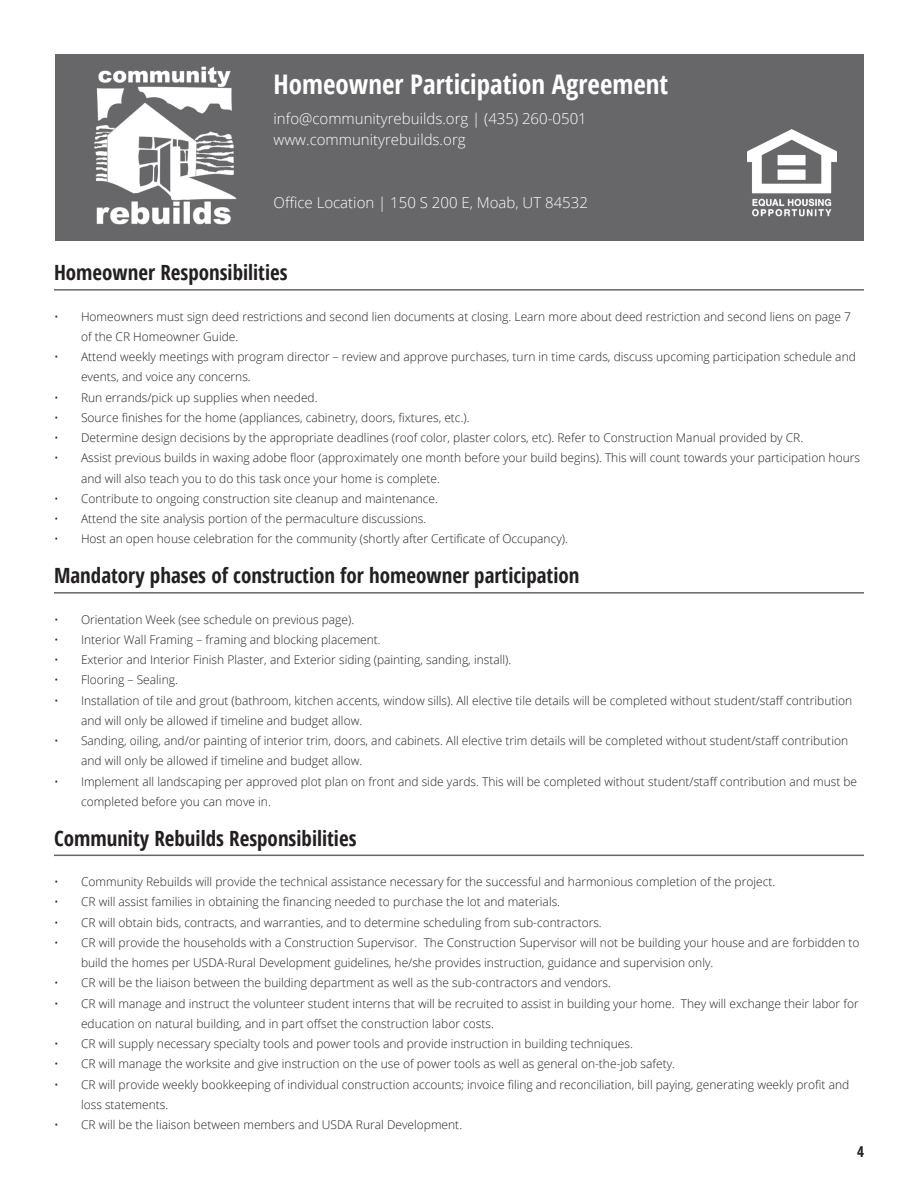
<style>
.page{position:relative;width:918px;height:1188px;background:#fff}
.page>*{position:absolute;margin:0;border:0;box-sizing:border-box;transform-origin:0 0}
.t1{font:700 27px "Open Sans Condensed";color:#fff}
.Headings{font:700 21px "Open Sans Condensed";color:#231f20}
.t2{font:300 15px/21px "Open Sans";color:#fff}
.t3{font:700 15px "Open Sans Condensed";color:#231f20}
.Main_Text{font:300 12px/20.2px "Open Sans";color:#231f20}
</style>
<div class="page">
<div style="left:56px;top:55px;width:808px;height:186px;background:#67676a"></div>
<img style="left:747px;top:129px;width:90px;height:88px">
<img style="left:81px;top:54px;width:162px;height:171px">
<hr style="left:54px;top:289px;width:810px;height:2px;background:#67676a">
<hr style="left:54px;top:592px;width:810px;height:2px;background:#67676a">
<hr style="left:54px;top:855px;width:810px;height:1px;background:#67676a">
<h1 class="t1" style="left:274px;top:66px;width:396px">Homeowner Participation Agreement</h1>
<p class="t2" style="left:274px;top:108px;width:315px">info@communityrebuilds.org | (435) 260-0501 www.communityrebuilds.org</p>
<p class="t2" style="left:274px;top:192px;width:316px">Office Location | 150 S 200 E, Moab, UT 84532</p>
<p class="Headings" style="left:54px;top:258px;width:235px">Homeowner Responsibilities</p>
<p class="Main_Text" style="left:81px;top:306px;width:772px;text-indent:-27px">• Homeowners must sign deed restrictions and second lien documents at closing. Learn more about deed restriction and second liens on page 7 of the CR Homeowner Guide.</p>
<p class="Main_Text" style="left:81px;top:346px;width:776px;text-indent:-27px">• Attend weekly meetings with program director – review and approve purchases, turn in time cards, discuss upcoming participation schedule and events, and voice any concerns.</p>
<p class="Main_Text" style="left:54px;top:387px;width:265px">• Run errands/pick up supplies when needed.</p>
<p class="Main_Text" style="left:54px;top:407px;width:417px">• Source finishes for the home (appliances, cabinetry, doors, fixtures, etc.).</p>
<p class="Main_Text" style="left:54px;top:427px;width:751px">• Determine design decisions by the appropriate deadlines (roof color, plaster colors, etc). Refer to Construction Manual provided by CR.</p>
<p class="Main_Text" style="left:81px;top:448px;width:781px;text-indent:-27px">• Assist previous builds in waxing adobe floor (approximately one month before your build begins). This will count towards your participation hours and will also teach you to do this task once your home is complete.</p>
<p class="Main_Text" style="left:54px;top:488px;width:386px">• Contribute to ongoing construction site cleanup and maintenance.</p>
<p class="Main_Text" style="left:54px;top:508px;width:374px">• Attend the site analysis portion of the permaculture discussions.</p>
<p class="Main_Text" style="left:54px;top:529px;width:515px">• Host an open house celebration for the community (shortly after Certificate of Occupancy).</p>
<p class="Headings" style="left:54px;top:561px;width:527px">Mandatory phases of construction for homeowner participation</p>
<p class="Main_Text" style="left:54px;top:609px;width:302px">• Orientation Week (see schedule on previous page).</p>
<p class="Main_Text" style="left:54px;top:629px;width:328px">• Interior Wall Framing – framing and blocking placement.</p>
<p class="Main_Text" style="left:54px;top:649px;width:459px">• Exterior and Interior Finish Plaster, and Exterior siding (painting, sanding, install).</p>
<p class="Main_Text" style="left:54px;top:670px;width:125px">• Flooring – Sealing.</p>
<p class="Main_Text" style="left:81px;top:690px;width:773px;text-indent:-27px">• Installation of tile and grout (bathroom, kitchen accents, window sills). All elective tile details will be completed without student/staff contribution and will only be allowed if timeline and budget allow.</p>
<p class="Main_Text" style="left:81px;top:730px;width:769px;text-indent:-27px">• Sanding, oiling, and/or painting of interior trim, doors, and cabinets. All elective trim details will be completed without student/staff contribution and will only be allowed if timeline and budget allow.</p>
<p class="Main_Text" style="left:81px;top:771px;width:778px;text-indent:-27px">• Implement all landscaping per approved plot plan on front and side yards. This will be completed without student/staff contribution and must be completed before you can move in.</p>
<p class="Headings" style="left:54px;top:823px;width:304px">Community Rebuilds Responsibilities</p>
<p class="Main_Text" style="left:54px;top:871px;width:723px">• Community Rebuilds will provide the technical assistance necessary for the successful and harmonious completion of the project.</p>
<p class="Main_Text" style="left:54px;top:892px;width:508px">• CR will assist families in obtaining the financing needed to purchase the lot and materials.</p>
<p class="Main_Text" style="left:54px;top:912px;width:549px">• CR will obtain bids, contracts, and warranties, and to determine scheduling from sub-contractors.</p>
<p class="Main_Text" style="left:81px;top:932px;width:780px;text-indent:-27px">• CR will provide the households with a Construction Supervisor. The Construction Supervisor will not be building your house and are forbidden to build the homes per USDA-Rural Development guidelines, he/she provides instruction, guidance and supervision only.</p>
<p class="Main_Text" style="left:54px;top:973px;width:559px">• CR will be the liaison between the building department as well as the sub-contractors and vendors.</p>
<p class="Main_Text" style="left:81px;top:993px;width:779px;text-indent:-27px">• CR will manage and instruct the volunteer student interns that will be recruited to assist in building your home. They will exchange their labor for education on natural building, and in part offset the construction labor costs.</p>
<p class="Main_Text" style="left:54px;top:1033px;width:580px">• CR will supply necessary specialty tools and power tools and provide instruction in building techniques.</p>
<p class="Main_Text" style="left:54px;top:1054px;width:623px">• CR will manage the worksite and give instruction on the use of power tools as well as general on-the-job safety.</p>
<p class="Main_Text" style="left:81px;top:1074px;width:770px;text-indent:-27px">• CR will provide weekly bookkeeping of individual construction accounts; invoice filing and reconciliation, bill paying, generating weekly profit and loss statements.</p>
<p class="Main_Text" style="left:54px;top:1114px;width:410px">• CR will be the liaison between members and USDA Rural Development.</p>
<p class="t3" style="left:857px;top:1142px;width:8px">4</p>
</div>
